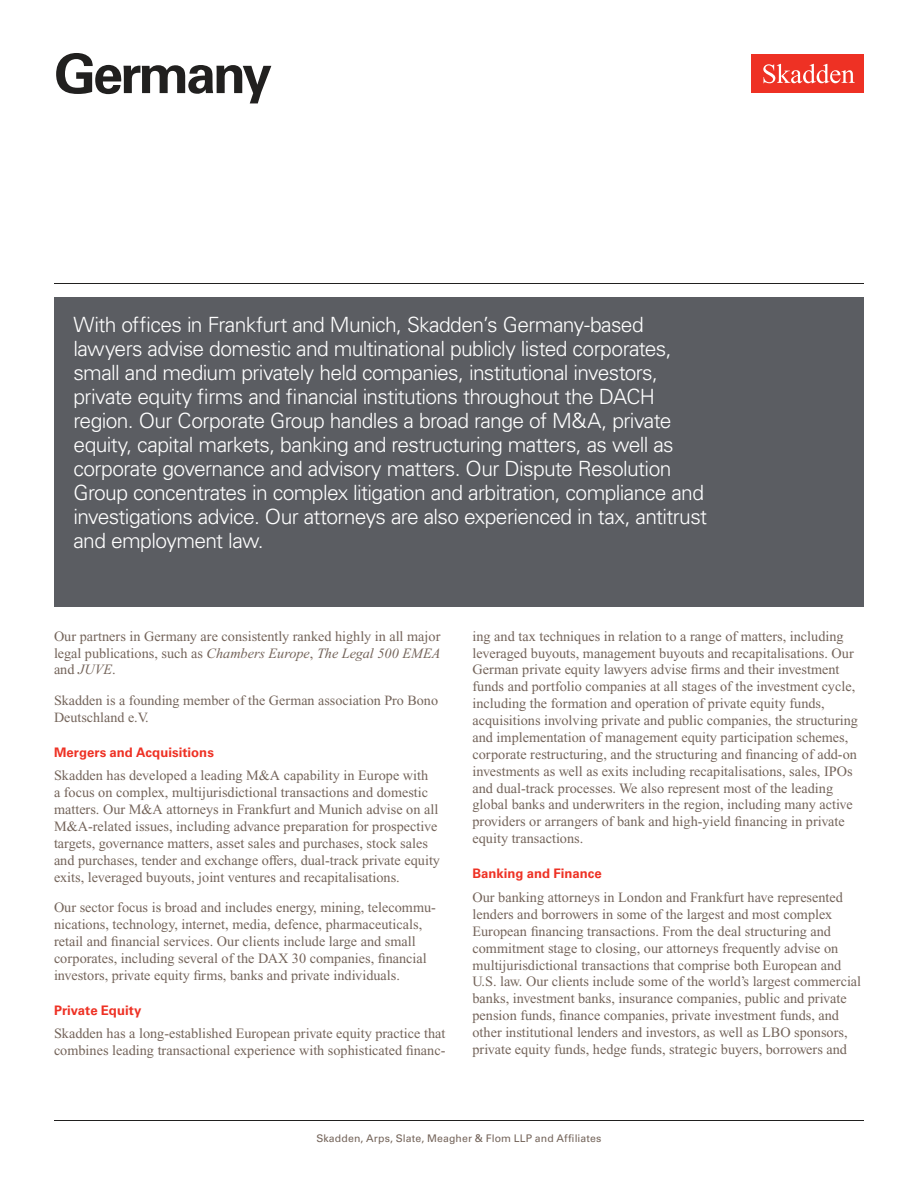
<style>
.page{position:relative;width:918px;height:1188px;background:#fff}
.page>*{position:absolute;margin:0;border:0;box-sizing:border-box;transform-origin:0 0}
.Practice_Area{font:700 54px "Univers LT Std";letter-spacing:-.06em;color:#21201f}
.Feature_Box{font:300 21px/24px "Univers LT Std";letter-spacing:-.03em;color:#fff}
.Main_Body{font:14.25px/16.8px "Times New Roman PS Std";color:#74645a}
.Main_Body-2{font:14.1px/16.8px "Times New Roman PS Std";color:#74645a}
.t1{font:700 13.2px "Univers LT Std";letter-spacing:.005em;color:#ee3124}
.t2{font:10.5px "Univers LT Std";letter-spacing:.01em;color:#74645a}
.s1{font-style:italic}
</style>
<div class="page">
<div style="left:752px;top:54px;width:112px;height:39px;background:#ee3124"></div>
<svg style="left:763px;top:64px;width:92px;height:19px"></svg>
<div style="left:54px;top:297px;width:810px;height:310px;background:#5b5d62"></div>
<hr style="left:54px;top:1120px;width:810px;height:1px;background:#21201f">
<hr style="left:54px;top:283px;width:810px;height:1px;background:#21201f">
<h1 class="Practice_Area" style="left:54px;top:42px;width:219px">Germany</h1>
<p class="Feature_Box" style="left:74px;top:312px;width:635px">With offices in Frankfurt and Munich, Skadden’s Germany-based lawyers advise domestic and multinational publicly listed corporates, small and medium privately held companies, institutional investors, private equity firms and financial institutions throughout the DACH region. Our Corporate Group handles a broad range of M&amp;A, private equity, capital markets, banking and restructuring matters, as well as corporate governance and advisory matters. Our Dispute Resolution Group concentrates in complex litigation and arbitration, compliance and investigations advice. Our attorneys are also experienced in tax, antitrust and employment law.</p>
<p class="Main_Body" style="left:54px;top:628px;width:388px;text-align:justify">Our partners in Germany are consistently ranked highly in all major legal publications, such as <span class="s1">Chambers Europe</span>, <span class="s1">The Legal 500 EMEA </span>and <span class="s1">JUVE</span>.</p>
<p class="Main_Body-2" style="left:54px;top:692px;width:386px">Skadden is a founding member of the German association Pro Bono<br>Deutschland e.V.</p>
<h2 class="t1" style="left:54px;top:744px;width:161px">Mergers and Acquisitions</h2>
<p class="Main_Body" style="left:54px;top:767px;width:388px">Skadden has developed a leading M&amp;A capability in Europe with<br>a focus on complex, multijurisdictional transactions and domestic matters. Our M&amp;A attorneys in Frankfurt and Munich advise on all M&amp;A-related issues, including advance preparation for prospective targets, governance matters, asset sales and purchases, stock sales and purchases, tender and exchange offers, dual-track private equity exits, leveraged buyouts, joint ventures and recapitalisations.</p>
<p class="Main_Body" style="left:54px;top:899px;width:384px">Our sector focus is broad and includes energy, mining, telecommu&shy;nications, technology, internet, media, defence, pharmaceuticals, retail and financial services. Our clients include large and small corporates, including several of the DAX 30 companies, financial investors, private equity firms, banks and private individuals.</p>
<h2 class="t1" style="left:54px;top:1002px;width:89px">Private Equity</h2>
<p class="Main_Body" style="left:54px;top:1025px;width:393px">Skadden has a long-established European private equity practice that combines leading transactional experience with sophisticated financ-</p>
<p class="Main_Body" style="left:472px;top:628px;width:387px">ing and tax techniques in relation to a range of matters, including leveraged buyouts, management buyouts and recapitalisations. Our German private equity lawyers advise firms and their investment funds and portfolio companies at all stages of the investment cycle, including the formation and operation of private equity funds, acquisitions involving private and public companies, the structuring and implementation of management equity participation schemes, corporate restructuring, and the structuring and financing of add-on investments as well as exits including recapitalisations, sales, IPOs and dual-track processes. We also represent most of the leading global banks and underwriters in the region, including many active providers or arrangers of bank and high-yield financing in private equity transactions.</p>
<h2 class="t1" style="left:472px;top:866px;width:131px">Banking and Finance</h2>
<p class="Main_Body" style="left:472px;top:889px;width:390px">Our banking attorneys in London and Frankfurt have represented lenders and borrowers in some of the largest and most complex European financing transactions. From the deal structuring and commitment stage to closing, our attorneys frequently advise on multijurisdictional transactions that comprise both European and U.S. law. Our clients include some of the world’s largest commercial banks, investment banks, insurance companies, public and private pension funds, finance companies, private investment funds, and other institutional lenders and investors, as well as LBO sponsors, private equity funds, hedge funds, strategic buyers, borrowers and</p>
<p class="t2" style="left:316px;top:1132px;width:287px">Skadden, Arps, Slate, Meagher &amp; Flom LLP and Affiliates</p>
</div>
